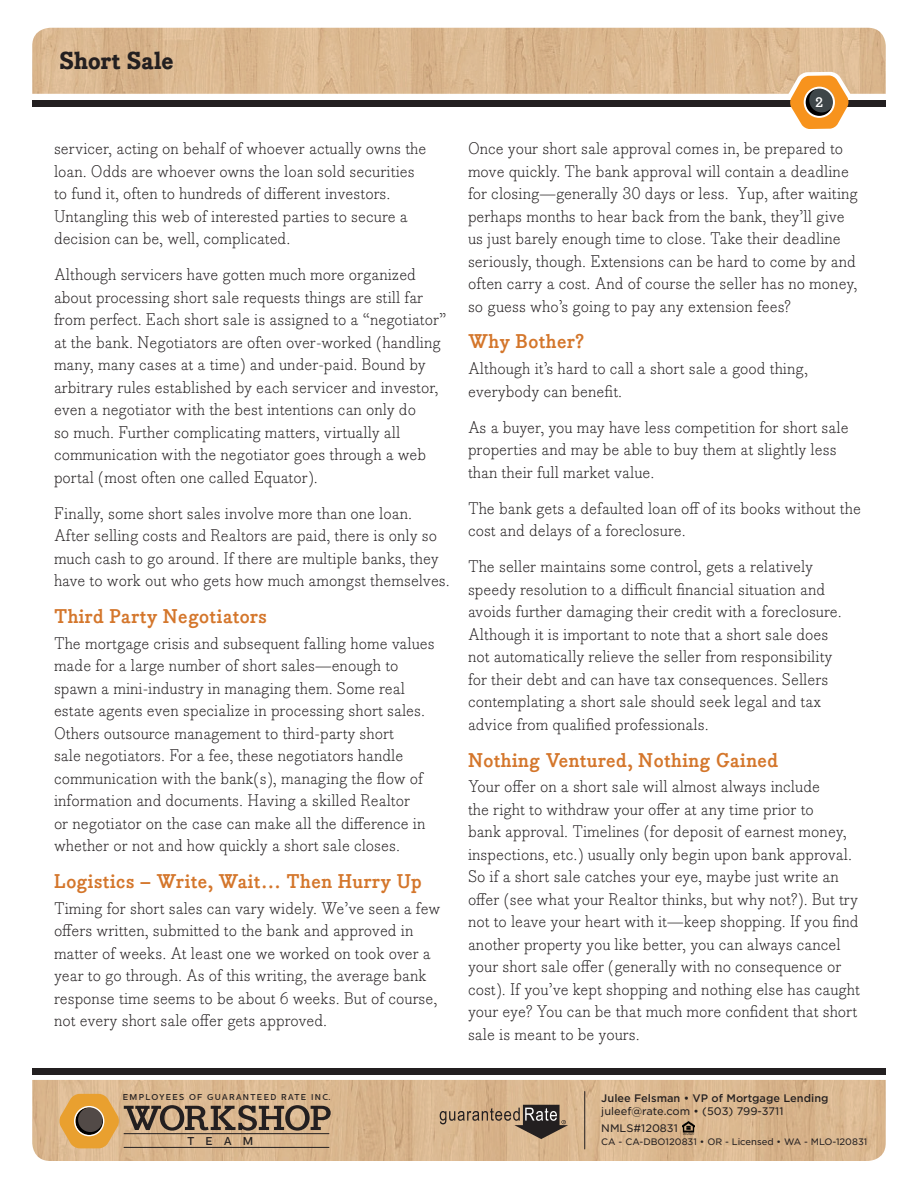
<style>
.page{position:relative;width:918px;height:1188px;background:#fff}
.page>*{position:absolute;margin:0;border:0;box-sizing:border-box;transform-origin:0 0}
.t1{font:700 expanded 24px "Bodoni Egyptian Pro";color:#231f20}
.t2{font:700 19.5px "Bodoni Egyptian Pro";letter-spacing:.02em;color:#d4762b}
.t3{font:300 16.5px/22.5px "Bodoni Egyptian Pro";color:#231f20}
.t4{font:700 13.5px "Bodoni Egyptian Pro";color:#fff}
.t5{font:500 11.4px "Centrale Sans";color:#231f20}
.t6{font:10.5px/16.5px "Gotham S Sm";color:#231f20}
.t7{font:500 10.5px "Gotham S Sm";color:#231f20}
.t8{font:9px "Gotham S Sm";color:#231f20}
.t9{font:500 8.55px "Centrale Sans";letter-spacing:.155em;color:#231f20}
</style>
<div class="page">
<img style="left:32px;top:28px;width:854px;height:66px">
<div style="left:32px;top:100px;width:854px;height:7px;background:#231f20"></div>
<svg style="left:783px;top:71px;width:72px;height:58px"></svg>
<svg style="left:805px;top:88px;width:28px;height:28px"></svg>
<div style="left:809px;top:88px;width:25px;height:24px;background:#3e4649;border-radius:50%"></div>
<div style="left:804px;top:87px;width:31px;height:31px;border:2px solid #fff;border-radius:50%"></div>
<img style="left:32px;top:1080px;width:854px;height:81px">
<div style="left:32px;top:1069px;width:854px;height:6px;background:#231f20"></div>
<svg style="left:683px;top:1122px;width:11px;height:12px"></svg>
<svg style="left:440px;top:1105px;width:128px;height:34px;background:#a48b70"></svg>
<hr style="left:584px;top:1092px;width:1px;height:57px;background:#231f20">
<svg style="left:58px;top:1093px;width:273px;height:56px;background:#be9b71"></svg>
<svg style="left:75px;top:1107px;width:28px;height:28px"></svg>
<div style="left:78px;top:1107px;width:25px;height:25px;background:#524a47;border-radius:50%"></div>
<div style="left:74px;top:1106px;width:30px;height:30px;border:1px solid #fff;border-radius:50%"></div>
<hr style="left:124px;top:1133px;width:205px;height:1px;background:#231f20">
<hr style="left:124px;top:1147px;width:205px;height:1px;background:#231f20">
<h1 class="t1" style="left:59px;top:46px;width:116px">Short Sale</h1>
<p class="t3" style="left:54px;top:138px;width:374px">servicer, acting on behalf of whoever actually owns the loan. Odds are whoever owns the loan sold securities to fund it, often to hundreds of different investors.<br>Untangling this web of interested parties to secure a decision can be, well, complicated.</p>
<p class="t3" style="left:54px;top:264px;width:394px">Although servicers have gotten much more organized about processing short sale requests things are still far from perfect. Each short sale is assigned to a “negotiator” at the bank. Negotiators are often over-worked (handling many, many cases at a time) and under-paid. Bound by arbitrary rules established by each servicer and investor, even a negotiator with the best intentions can only do<br>so much. Further complicating matters, virtually all communication with the negotiator goes through a web portal (most often one called Equator).</p>
<p class="t3" style="left:54px;top:502px;width:397px">Finally, some short sales involve more than one loan.<br>After selling costs and Realtors are paid, there is only so much cash to go around. If there are multiple banks, they have to work out who gets how much amongst themselves.</p>
<p class="t2" style="left:54px;top:604px;width:215px">Third Party Negotiators</p>
<p class="t3" style="left:54px;top:633px;width:382px">The mortgage crisis and subsequent falling home values made for a large number of short sales—enough to spawn a mini-industry in managing them. Some real estate agents even specialize in processing short sales.<br>Others outsource management to third-party short<br>sale negotiators. For a fee, these negotiators handle communication with the bank(s), managing the flow of information and documents. Having a skilled Realtor<br>or negotiator on the case can make all the difference in whether or not and how quickly a short sale closes.</p>
<p class="t2" style="left:54px;top:869px;width:369px">Logistics – Write, Wait… Then Hurry Up</p>
<p class="t3" style="left:54px;top:898px;width:388px">Timing for short sales can vary widely. We’ve seen a few offers written, submitted to the bank and approved in matter of weeks. At least one we worked on took over a year to go through. As of this writing, the average bank response time seems to be about 6 weeks. But of course, not every short sale offer gets approved.</p>
<p class="t9" style="left:123px;top:1092px;width:209px">EMPLOYEES OF GUARANTEED RATE INC.</p>
<p class="t5" style="left:187px;top:1134px;width:68px">TEAM</p>
<p class="t4" style="left:816px;top:94px;width:9px">2</p>
<p class="t3" style="left:468px;top:138px;width:392px">Once your short sale approval comes in, be prepared to move quickly. The bank approval will contain a deadline for closing—generally 30 days or less. Yup, after waiting perhaps months to hear back from the bank, they’ll give us just barely enough time to close. Take their deadline seriously, though. Extensions can be hard to come by and often carry a cost. And of course the seller has no money, so guess who’s going to pay any extension fees?</p>
<p class="t2" style="left:468px;top:330px;width:118px">Why Bother?</p>
<p class="t3" style="left:468px;top:358px;width:341px">Although it’s hard to call a short sale a good thing, everybody can benefit.</p>
<p class="t3" style="left:468px;top:417px;width:382px">As a buyer, you may have less competition for short sale properties and may be able to buy them at slightly less than their full market value.</p>
<p class="t3" style="left:468px;top:498px;width:395px">The bank gets a defaulted loan off of its books without the cost and delays of a foreclosure.</p>
<p class="t3" style="left:468px;top:556px;width:375px">The seller maintains some control, gets a relatively speedy resolution to a difficult financial situation and avoids further damaging their credit with a foreclosure.<br>Although it is important to note that a short sale does not automatically relieve the seller from responsibility for their debt and can have tax consequences. Sellers contemplating a short sale should seek legal and tax advice from qualified professionals.</p>
<p class="t2" style="left:468px;top:748px;width:312px">Nothing Ventured, Nothing Gained</p>
<p class="t3" style="left:468px;top:776px;width:394px">Your offer on a short sale will almost always include<br>the right to withdraw your offer at any time prior to<br>bank approval. Timelines (for deposit of earnest money, inspections, etc.) usually only begin upon bank approval.<br>So if a short sale catches your eye, maybe just write an offer (see what your Realtor thinks, but why not?). But try not to leave your heart with it—keep shopping. If you find another property you like better, you can always cancel your short sale offer (generally with no consequence or cost). If you’ve kept shopping and nothing else has caught your eye? You can be that much more confident that short sale is meant to be yours.</p>
<p class="t7" style="left:601px;top:1091px;width:229px">Julee Felsman • VP of Mortgage Lending</p>
<p class="t6" style="left:601px;top:1103px;width:184px">juleef@rate.com • (503) 799-3711<br>NMLS#120831</p>
<p class="t8" style="left:601px;top:1136px;width:268px">CA - CA-DBO120831 • OR - Licensed • WA - MLO-120831</p>
</div>
